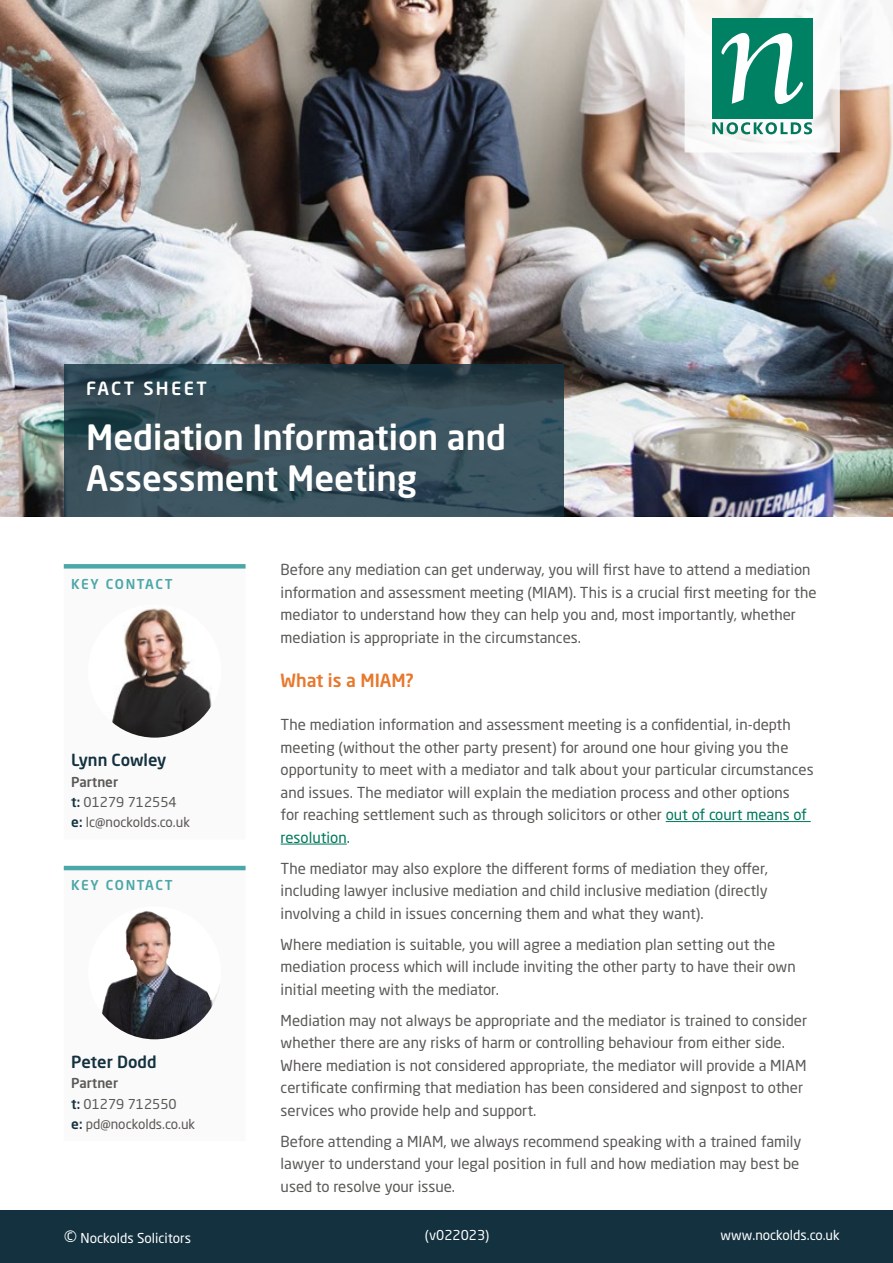
<style>
.page{position:relative;width:893px;height:1263px;background:#fff}
.page>*{position:absolute;margin:0;border:0;box-sizing:border-box;transform-origin:0 0}
.t1{font:500 34.5px/41.4px "Neo Sans Std";color:#fff}
.t2{font:500 18px "Neo Sans Std";color:#e7782c}
.t3{font:500 18px "Neo Sans Std";letter-spacing:.13em;color:#fff}
.t4{font:18px "Neo Sans Std";color:#fff}
.t5{font:500 16.5px "Neo Sans Std";color:#13313f}
.t6{font:15px/22.5px "Neo Sans Std";color:#5a5956}
.t7{font:13.5px/20.4px "Neo Sans Std";color:#5a5956}
.t8{font:13.5px "Neo Sans Std";color:#fff}
.t9{font:500 13.5px "Neo Sans Std";letter-spacing:.105em;color:#4ca7a8}
.s1{font-weight:500}
.s2{font-weight:500;color:#13313f}
.s3{color:#00785c}
</style>
<div class="page">
<div style="left:0;top:1210px;width:893px;height:53px;background:#13313f"></div>
<img style="left:0;top:0;width:893px;height:517px">
<hr style="left:666px;top:821px;width:145px;height:1px;background:#00785c">
<hr style="left:281px;top:844px;width:66px;height:1px;background:#00785c">
<svg style="left:64px;top:364px;width:500px;height:153px;background:#354c57"></svg>
<svg style="left:685px;top:0;width:155px;height:152px"></svg>
<div style="left:64px;top:566px;width:182px;height:273px;background:#fbfafa"></div>
<img style="left:88px;top:605px;width:133px;height:133px;border-radius:67px">
<div style="left:64px;top:564px;width:182px;height:5px;background:#4ca7a8"></div>
<div style="left:64px;top:868px;width:182px;height:273px;background:#fbfafa"></div>
<div style="left:88px;top:906px;width:133px;height:133px;background:#fff;border-radius:50%"></div>
<img style="left:102px;top:911px;width:118px;height:128px">
<hr style="left:64px;top:866px;width:182px;height:4px;background:#4ca7a8">
<p class="t3" style="left:86px;top:377px;width:122px">FACT SHEET</p>
<h1 class="t1" style="left:86px;top:415px;width:421px">Mediation Information and<br>Assessment Meeting</h1>
<p class="t9" style="left:71px;top:575px;width:103px">KEY CONTACT</p>
<p class="t5" style="left:71px;top:750px;width:97px">Lynn Cowley</p>
<p class="t7" style="left:71px;top:771px;width:120px"><span class="s1">Partner<br></span><span class="s2">t:</span> 01279 712554 <span class="s2">e:</span> lc@nockolds.co.uk</p>
<p class="t9" style="left:71px;top:877px;width:103px">KEY CONTACT</p>
<p class="t5" style="left:71px;top:1051px;width:87px">Peter Dodd</p>
<p class="t7" style="left:71px;top:1073px;width:125px"><span class="s1">Partner<br></span><span class="s2">t:</span> 01279 712550<br><span class="s2">e:</span> pd@nockolds.co.uk</p>
<p class="t6" style="left:281px;top:558px;width:537px">Before any mediation can get underway, you will first have to attend a mediation information and assessment meeting (MIAM). This is a crucial first meeting for the mediator to understand how they can help you and, most importantly, whether mediation is appropriate in the circumstances.</p>
<p class="t2" style="left:281px;top:669px;width:135px">What is a MIAM?</p>
<p class="t6" style="left:281px;top:713px;width:535px">The mediation information and assessment meeting is a confidential, in-depth meeting (without the other party present) for around one hour giving you the opportunity to meet with a mediator and talk about your particular circumstances and issues. The mediator will explain the mediation process and other options<br>for reaching settlement such as through solicitors or other <span class="s3">out of court means of resolution.</span></p>
<p class="t6" style="left:281px;top:857px;width:489px;text-align:justify">The mediator may also explore the different forms of mediation they offer, including lawyer inclusive mediation and child inclusive mediation (directly involving a child in issues concerning them and what they want).</p>
<p class="t6" style="left:281px;top:933px;width:517px">Where mediation is suitable, you will agree a mediation plan setting out the mediation process which will include inviting the other party to have their own initial meeting with the mediator.</p>
<p class="t6" style="left:281px;top:1009px;width:528px">Mediation may not always be appropriate and the mediator is trained to consider whether there are any risks of harm or controlling behaviour from either side.<br>Where mediation is not considered appropriate, the mediator will provide a MIAM certificate confirming that mediation has been considered and signpost to other services who provide help and support.</p>
<p class="t6" style="left:281px;top:1130px;width:522px">Before attending a MIAM, we always recommend speaking with a trained family lawyer to understand your legal position in full and how mediation may best be used to resolve your issue.</p>
<p class="t4" style="left:64px;top:1226px;width:15px">©</p>
<p class="t8" style="left:425px;top:1226px;width:66px">(v022023)</p>
<p class="t8" style="left:721px;top:1226px;width:121px">www.nockolds.co.uk</p>
<p class="t8" style="left:81px;top:1230px;width:112px">Nockolds Solicitors</p>
</div>
